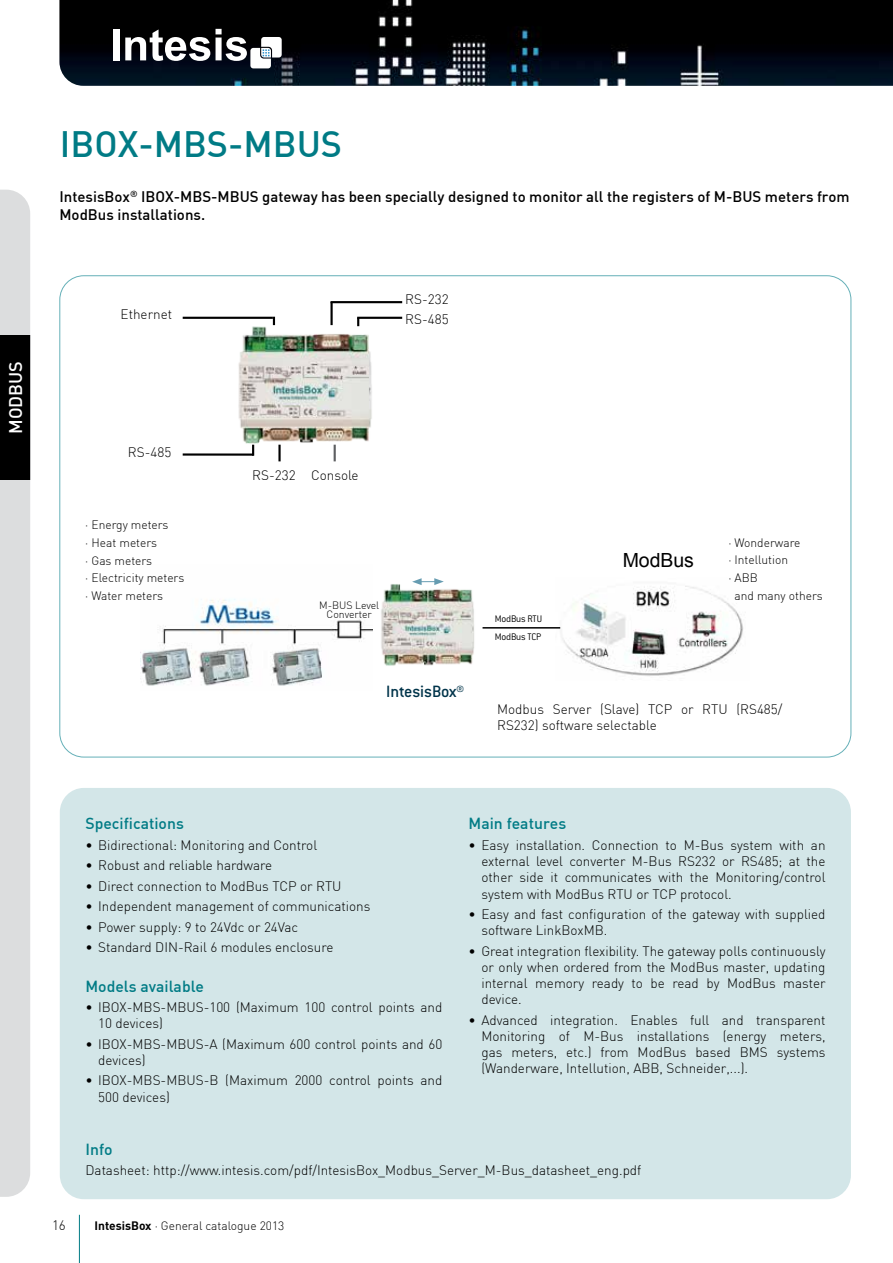
<style>
.page{position:relative;width:893px;height:1263px;background:#fff}
.page>*{position:absolute;margin:0;border:0;box-sizing:border-box;transform-origin:0 0}
.t1{font:500 36px "DIN";color:#007b85}
.t2{font:19.5px "Arial";letter-spacing:-.005em;color:#000}
.t3{font:500 18px "Conduit ITC";letter-spacing:-.01em;color:#00344a}
.t4{font:500 18px "DIN";color:#fff}
.t5{font:500 15.75px "DIN";color:#007b85}
.t6{font:500 15px/18px "DIN";color:#000}
.t7{font:300 13.5px/16.2px "DIN";color:#000}
.t8{font:300 12px/17.7px "DIN";color:#000}
.t9{font:300 10.5px/9px "DIN";letter-spacing:-.005em;color:#000;text-align:center}
.t10{font:300 10.5px "Conduit ITC";letter-spacing:-.02em;color:#000}
.s1{font-weight:300}
.s2{font-weight:700}
</style>
<div class="page">
<img style="left:59px;top:0;width:834px;height:86px">
<div style="left:113px;top:29px;width:6px;height:31px;background:#fff"></div>
<svg style="left:125px;top:29px;width:85px;height:32px"></svg>
<svg style="left:216px;top:29px;width:66px;height:39px"></svg>
<div style="left:0;top:190px;width:30px;height:1007px;background:#dcddde"></div>
<div style="left:0;top:335px;width:30px;height:144px;background:#000"></div>
<hr style="left:79px;top:1215px;width:1px;height:48px;background:#007b85">
<hr style="left:892px;top:1215px;width:1px;height:48px;background:#007b85">
<div style="left:60px;top:788px;width:791px;height:411px;background:#d3e6e8;border-radius:24px"></div>
<svg style="left:412px;top:578px;width:32px;height:5px"></svg>
<svg style="left:273px;top:317px;width:2px;height:8px"></svg>
<hr style="left:183px;top:317px;width:90px;height:2px;background:#000">
<svg style="left:357px;top:319px;width:2px;height:6px"></svg>
<hr style="left:357px;top:317px;width:45px;height:2px;background:#000">
<img style="left:560px;top:586px;width:184px;height:90px">
<hr style="left:483px;top:627px;width:77px;height:2px;background:#000">
<img style="left:140px;top:599px;width:232px;height:87px">
<img style="left:182px;top:325px;width:190px;height:137px">
<hr style="left:330px;top:302px;width:3px;height:23px;background:#000">
<hr style="left:330px;top:301px;width:72px;height:2px;background:#000">
<img style="left:381px;top:583px;width:102px;height:83px">
<h3 class="t4" style="left:4px;top:434px;width:74px;rotate:-90deg">MODBUS</h3>
<h1 class="t1" style="left:60px;top:121px;width:284px">IBOX-MBS-MBUS</h1>
<p class="t6" style="left:59px;top:187px;width:792px">IntesisBox<sup>®</sup> IBOX-MBS-MBUS gateway has been specially designed to monitor all the registers of M-BUS meters from<br>ModBus installations.</p>
<p class="t7" style="left:121px;top:306px;width:53px">Ethernet</p>
<p class="t7" style="left:128px;top:443px;width:45px">RS-485</p>
<p class="t8" style="left:85px;top:516px;width:101px">· Energy meters<br>· Heat meters<br>· Gas meters<br>· Electricity meters · Water meters</p>
<p class="t7" style="left:405px;top:288px;width:45px;line-height:20.4px">RS-232<br>RS-485</p>
<p class="t7" style="left:252px;top:467px;width:108px">RS-232 Console</p>
<p class="t9" style="left:319px;top:601px;width:62px">M-BUS Level<br>Converter</p>
<h3 class="t3" style="left:386px;top:681px;width:79px">IntesisBox<span class="s1">®</span></h3>
<p class="t10" style="left:495px;top:613px;width:49px">ModBus RTU</p>
<p class="t10" style="left:495px;top:630px;width:48px">ModBus TCP</p>
<h2 class="t2" style="left:623px;top:547px;width:73px">ModBus</h2>
<p class="t8" style="left:728px;top:533px;width:74px">· Wonderware</p>
<p class="t8" style="left:728px;top:551px;width:61px">· Intellution</p>
<p class="t8" style="left:728px;top:569px;width:31px">· ABB</p>
<p class="t8" style="left:734px;top:587px;width:90px">and many others</p>
<p class="t7" style="left:497px;top:700px;width:287px">Modbus Server (Slave) TCP or RTU (RS485/<br>RS232) software selectable</p>
<p class="t5" style="left:85px;top:814px;width:100px">Specifications</p>
<p class="t7" style="left:85px;top:837px;width:233px">• Bidirectional: Monitoring and Control</p>
<p class="t7" style="left:85px;top:857px;width:188px">• Robust and reliable hardware</p>
<p class="t7" style="left:85px;top:878px;width:258px">• Direct connection to ModBus TCP or RTU</p>
<p class="t7" style="left:85px;top:898px;width:287px">• Independent management of communications</p>
<p class="t7" style="left:85px;top:919px;width:214px">• Power supply: 9 to 24Vdc or 24Vac</p>
<p class="t7" style="left:85px;top:939px;width:250px">• Standard DIN-Rail 6 modules enclosure</p>
<p class="t5" style="left:85px;top:976px;width:120px">Models available</p>
<p class="t7" style="left:98px;top:999px;width:346px;text-indent:-13px">• IBOX-MBS-MBUS-100 (Maximum 100 control points and<br>10 devices)</p>
<p class="t7" style="left:98px;top:1035px;width:346px;text-indent:-13px">• IBOX-MBS-MBUS-A (Maximum 600 control points and 60 devices)</p>
<p class="t7" style="left:98px;top:1072px;width:346px;text-indent:-13px">• IBOX-MBS-MBUS-B (Maximum 2000 control points and<br>500 devices)</p>
<p class="t5" style="left:469px;top:814px;width:99px">Main features</p>
<p class="t7" style="left:481px;top:837px;width:346px;text-align:justify;text-indent:-13px">• Easy installation. Connection to M-Bus system with an external level converter M-Bus RS232 or RS485; at the other side it communicates with the Monitoring/control system with ModBus RTU or TCP protocol.</p>
<p class="t7" style="left:481px;top:906px;width:346px;text-indent:-13px">• Easy and fast configuration of the gateway with supplied software LinkBoxMB.</p>
<p class="t7" style="left:481px;top:942px;width:346px;text-align:justify;text-indent:-13px">• Great integration flexibility. The gateway polls continuously or only when ordered from the ModBus master, updating internal memory ready to be read by ModBus master device.</p>
<p class="t7" style="left:481px;top:1012px;width:346px;text-align:justify;text-indent:-13px">• Advanced integration. Enables full and transparent Monitoring of M-Bus installations (energy meters, gas meters, etc.) from ModBus based BMS systems (Wanderware, Intellution, ABB, Schneider,...).</p>
<p class="t5" style="left:85px;top:1139px;width:29px">Info</p>
<p class="t7" style="left:85px;top:1162px;width:557px">Datasheet: http://www.intesis.com/pdf/IntesisBox_Modbus_Server_M-Bus_datasheet_eng.pdf</p>
<p class="t7" style="left:52px;top:1217px;width:15px">16</p>
<p class="t8" style="left:94px;top:1216px;width:191px"><span class="s2">IntesisBox</span> · General catalogue 2013</p>
</div>
